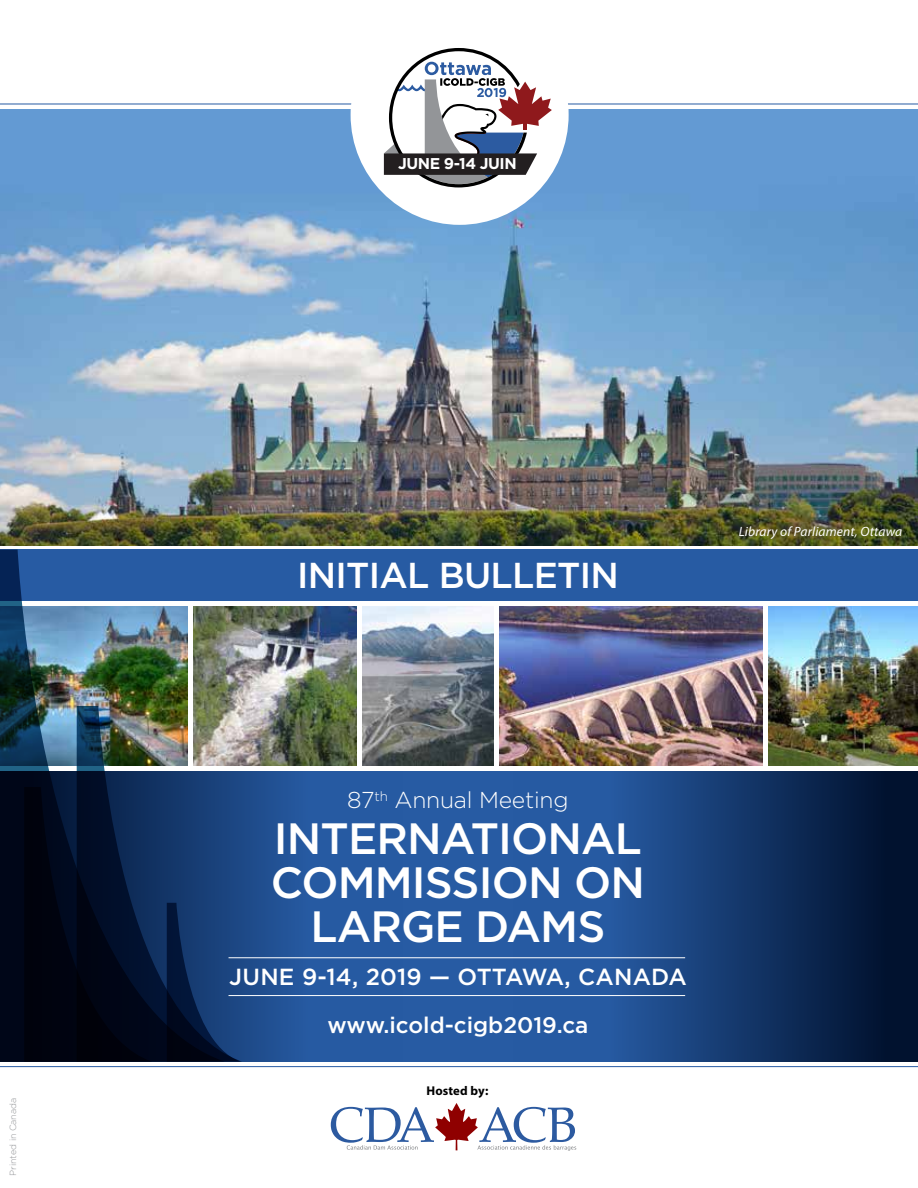
<style>
.page{position:relative;width:918px;height:1188px;background:#fff}
.page>*{position:absolute;margin:0;border:0;box-sizing:border-box;transform-origin:0 0}
.t1{font:500 43.8px/43.8px "Gotham";letter-spacing:-.02em;color:#fff;text-align:center}
.t2{font:500 36px "Gotham";letter-spacing:-.02em;color:#fff}
.t3{font:500 23.25px "Gotham";letter-spacing:.01em;color:#fff}
.t4{font:300 22.95px "Gotham";letter-spacing:-.01em;color:#fff}
.t5{font:500 22.5px "Gotham";color:#fff}
.t6{font:700 15.6px "Gotham";letter-spacing:-.03em;color:#fff}
.t7{font:italic 13.5px "Myriad Pro";letter-spacing:.01em;color:#fff}
.t8{font:700 12.75px "Myriad Pro";letter-spacing:.01em;color:#000}
.t9{font:300 9px "Gotham";letter-spacing:-.01em;color:#939598}
</style>
<div class="page">
<img style="left:0;top:109px;width:918px;height:436px">
<div style="left:0;top:550px;width:918px;height:51px;background:#275ba3"></div>
<svg style="left:331px;top:1103px;width:245px;height:48px"></svg>
<img style="left:225px;top:607px;width:132px;height:158px">
<img style="left:768px;top:607px;width:150px;height:158px">
<img style="left:363px;top:607px;width:131px;height:158px">
<div style="left:0;top:771px;width:918px;height:291px;background:#275ba3"></div>
<svg style="left:513px;top:771px;width:405px;height:291px"></svg>
<svg style="left:242px;top:771px;width:161px;height:291px"></svg>
<hr style="left:229px;top:957px;width:456px;height:1px;background:#fff">
<hr style="left:229px;top:995px;width:456px;height:1px;background:#fff">
<hr style="left:0;top:1066px;width:918px;height:1px;background:#275ba3">
<hr style="left:0;top:104px;width:918px;height:1px;background:#275ba3">
<div style="left:351px;top:5px;width:218px;height:220px;background:#fff;border-radius:50%"></div>
<svg style="left:384px;top:48px;width:168px;height:139px"></svg>
<img style="left:0;top:550px;width:225px;height:512px">
<svg style="left:77px;top:706px;width:165px;height:356px;background:#203553"></svg>
<img style="left:500px;top:607px;width:262px;height:158px">
<p class="t9" style="left:8px;top:1176px;width:79px;rotate:-90deg">Printed in Canada</p>
<p class="t6" style="left:398px;top:155px;width:120px">JUNE 9-14 JUIN</p>
<p class="t2" style="left:297px;top:555px;width:323px">INITIAL BULLETIN</p>
<p class="t7" style="left:739px;top:523px;width:165px">Library of Parliament, Ottawa</p>
<p class="t4" style="left:347px;top:788px;width:223px">87<sup>th</sup> Annual Meeting</p>
<p class="t1" style="left:271px;top:816px;width:376px">INTERNATIONAL<br>COMMISSION ON<br>LARGE DAMS</p>
<p class="t3" style="left:229px;top:963px;width:459px">JUNE 9-14, 2019 — OTTAWA, CANADA</p>
<p class="t5" style="left:327px;top:1013px;width:263px">www.icold-cigb2019.ca</p>
<p class="t8" style="left:427px;top:1082px;width:63px">Hosted by:</p>
</div>
